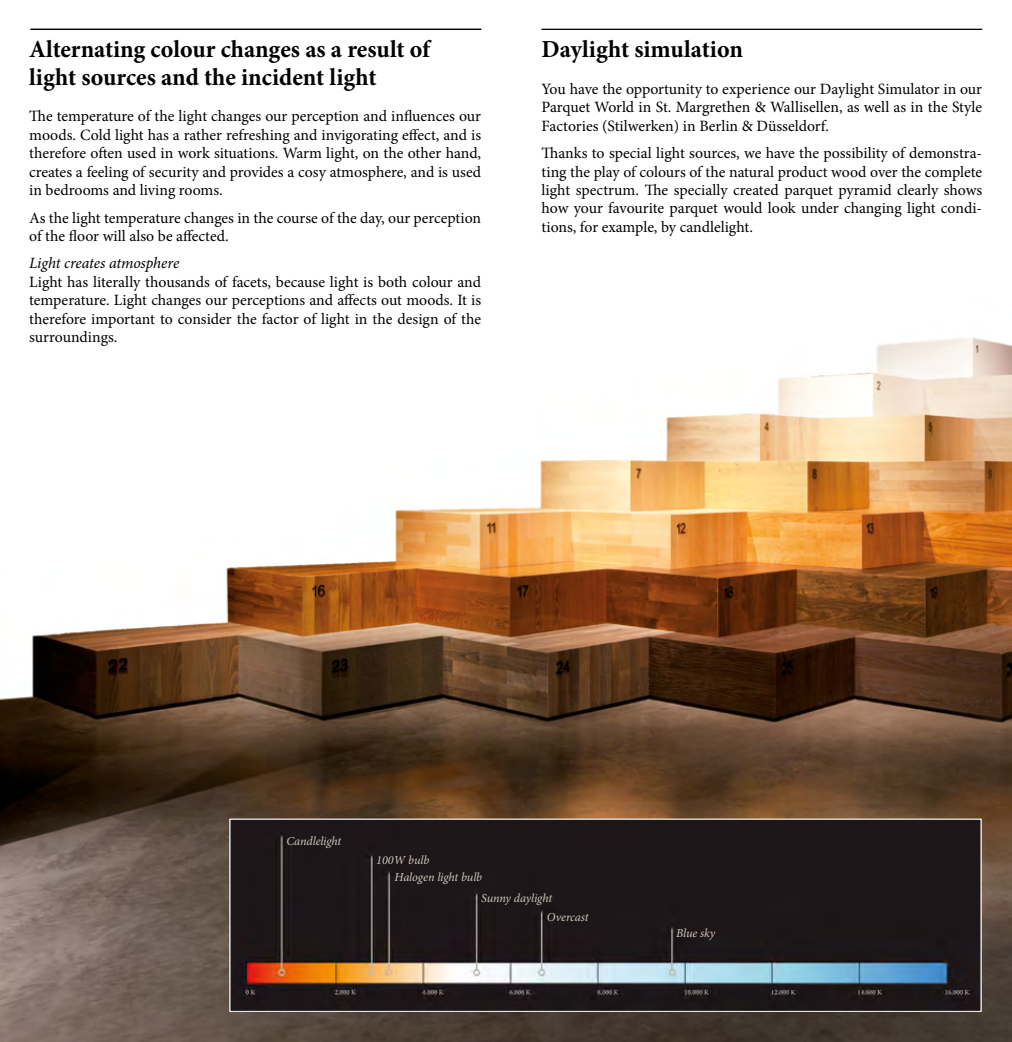
<style>
.page{position:relative;width:1012px;height:1042px;background:#fff}
.page>*{position:absolute;margin:0;border:0;box-sizing:border-box;transform-origin:0 0}
.t1{font:700 24.5px/27.7px "Minion Pro";color:#000}
.t2{font:15.75px/18.4px "Minion Pro";color:#000;text-align:justify}
.t3{font:italic 15.75px "Minion Pro";letter-spacing:-.01em;color:#000}
.t4{font:italic 12.25px/17.2px "Minion Pro";letter-spacing:-.01em;color:#cfc6ba}
</style>
<div class="page">
<img style="left:0;top:28px;width:1012px;height:1014px">
<img style="left:232px;top:821px;width:747px;height:189px">
<div style="left:230px;top:819px;width:751px;height:193px;border:1px solid #fff"></div>
<hr style="left:31px;top:29px;width:450px;height:1px;background:#000">
<hr style="left:542px;top:29px;width:440px;height:1px;background:#000">
<h1 class="t1" style="left:29px;top:35px;width:402px">Alternating colour changes as a result of light sources and the incident light</h1>
<p class="t2" style="left:29px;top:107px;width:453px">The temperature of the light changes our perception and influences our moods. Cold light has a rather refreshing and invigorating effect, and is therefore often used in work situations. Warm light, on the other hand, creates a feeling of security and provides a cosy atmosphere, and is used in bedrooms and living rooms.</p>
<p class="t2" style="left:29px;top:208px;width:453px">As the light temperature changes in the course of the day, our perception of the floor will also be affected.</p>
<p class="t3" style="left:29px;top:253px;width:152px">Light creates atmosphere</p>
<p class="t2" style="left:29px;top:273px;width:453px">Light has literally thousands of facets, because light is both colour and temperature. Light changes our perceptions and affects out moods. It is therefore important to consider the factor of light in the design of the surroundings.</p>
<h1 class="t1" style="left:542px;top:35px;width:203px">Daylight simulation</h1>
<p class="t2" style="left:542px;top:80px;width:442px">You have the opportunity to experience our Daylight Simulator in our Parquet World in St. Margrethen &amp; Wallisellen, as well as in the Style Factories (Stilwerken) in Berlin &amp; Düsseldorf.</p>
<p class="t2" style="left:542px;top:144px;width:442px">Thanks to special light sources, we have the possibility of demonstra&shy;ting the play of colours of the natural product wood over the complete light spectrum. The specially created parquet pyramid clearly shows how your favourite parquet would look under changing light condi&shy;tions, for example, by candlelight.</p>
<p class="t4" style="left:286px;top:833px;width:56px">Candlelight</p>
<p class="t4" style="left:395px;top:851px;width:89px;text-indent:-18px">100W bulb<br>Halogen light bulb</p>
<p class="t4" style="left:547px;top:889px;width:43px;line-height:18.4px;text-indent:-66px">Sunny daylight<br>Overcast</p>
<p class="t4" style="left:676px;top:924px;width:41px">Blue sky</p>
</div>
